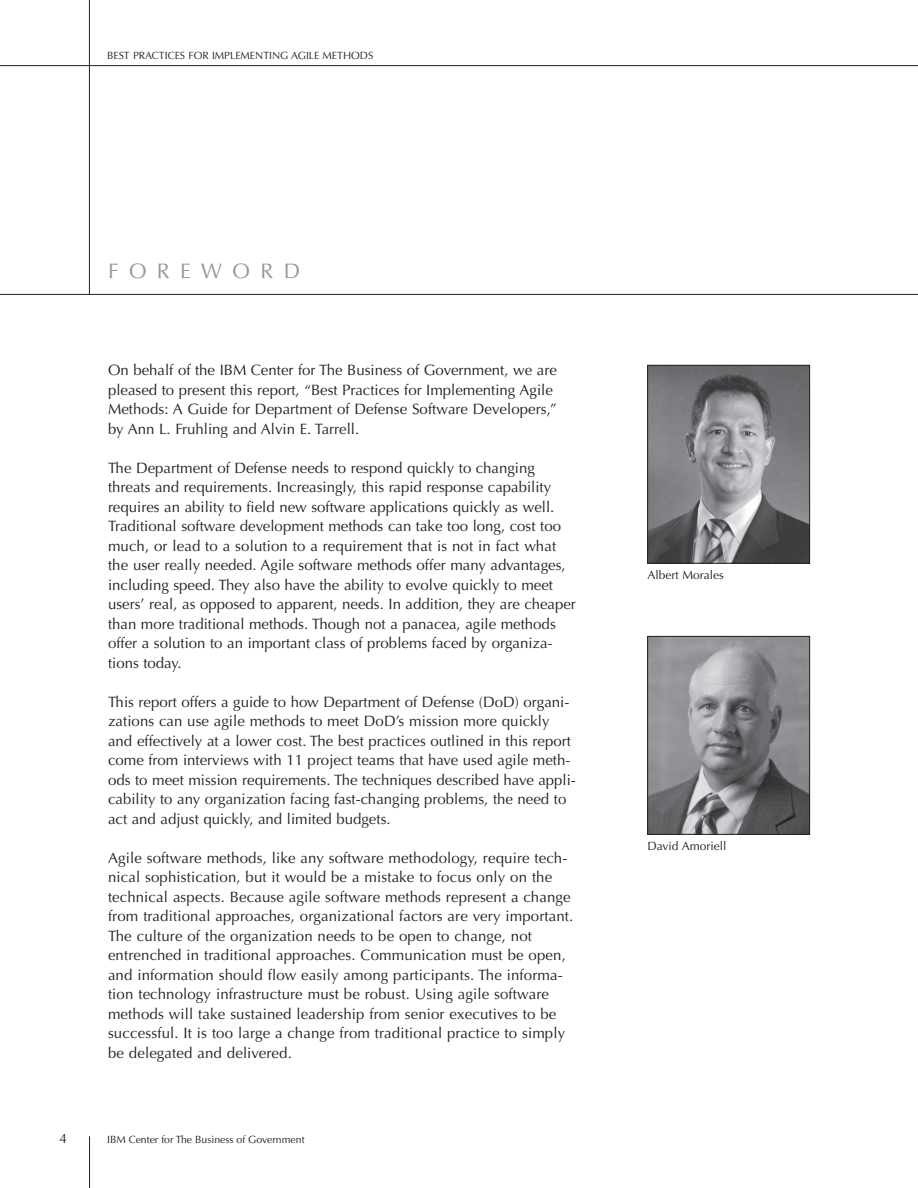
<style>
.page{position:relative;width:918px;height:1188px;background:#fff}
.page>*{position:absolute;margin:0;border:0;box-sizing:border-box;transform-origin:0 0}
.t1{font:21px "Optima";letter-spacing:.5em;color:#939598}
.t2{font:15px/19.5px "Optima";color:#231f20}
.t3{font:13.5px "Optima";color:#231f20}
.t4{font:12px "Optima";color:#231f20}
.t5{font:10.5px "Optima";color:#231f20}
</style>
<div class="page">
<hr style="left:0;top:65px;width:918px;height:1px;background:#231f20">
<hr style="left:89px;top:1136px;width:1px;height:52px;background:#231f20">
<hr style="left:0;top:294px;width:918px;height:1px;background:#231f20">
<hr style="left:89px;top:0;width:1px;height:294px;background:#231f20">
<img style="left:649px;top:638px;width:159px;height:195px">
<div style="left:647px;top:636px;width:163px;height:199px;border:1px solid #231f20"></div>
<img style="left:649px;top:367px;width:159px;height:195px">
<div style="left:647px;top:365px;width:163px;height:199px;border:1px solid #231f20"></div>
<p class="t5" style="left:107px;top:49px;width:13px">Best</p>
<p class="t5" style="left:133px;top:49px;width:19px">Practices</p>
<p class="t5" style="left:188px;top:49px;width:69px">for Implementing</p>
<p class="t5" style="left:291px;top:49px;width:39px">Agile Met</p>
<p class="t5" style="left:343px;top:49px;width:17px">hods</p>
<h1 class="t1" style="left:108px;top:259px;width:189px">Fo re wo rd</h1>
<p class="t2" style="left:108px;top:361px;width:450px">On behalf of the IBM Center for The Business of Government, we are pleased to present this report, “Best Practices for Implementing Agile Methods: A Guide for Department of Defense Software Developers,” by Ann L. Fruhling and Alvin E. Tarrell.</p>
<p class="t2" style="left:108px;top:458px;width:469px">The Department of Defense needs to respond quickly to changing threats and requirements. Increasingly, this rapid response capability requires an ability to field new software applications quickly as well.<br>Traditional software development methods can take too long, cost too much, or lead to a solution to a requirement that is not in fact what the user really needed. Agile software methods offer many advantages, including speed. They also have the ability to evolve quickly to meet users’ real, as opposed to apparent, needs. In addition, they are cheaper than more traditional methods. Though not a panacea, agile methods offer a solution to an important class of problems faced by organiza&shy;tions today.</p>
<p class="t2" style="left:108px;top:692px;width:469px">This report offers a guide to how Department of Defense (DoD) organi&shy;zations can use agile methods to meet DoD’s mission more quickly and effectively at a lower cost. The best practices outlined in this report come from interviews with 11 project teams that have used agile meth&shy;ods to meet mission requirements. The techniques described have appli&shy;cability to any organization facing fast-changing problems, the need to act and adjust quickly, and limited budgets.</p>
<p class="t2" style="left:108px;top:848px;width:467px">Agile software methods, like any software methodology, require tech&shy;nical sophistication, but it would be a mistake to focus only on the technical aspects. Because agile software methods represent a change from traditional approaches, organizational factors are very important.<br>The culture of the organization needs to be open to change, not entrenched in traditional approaches. Communication must be open, and information should flow easily among participants. The informa&shy;tion technology infrastructure must be robust. Using agile software methods will take sustained leadership from senior executives to be successful. It is too large a change from traditional practice to simply be delegated and delivered.</p>
<p class="t3" style="left:60px;top:1131px;width:9px">4</p>
<p class="t5" style="left:107px;top:1133px;width:199px">IBM Center for The Business of Government</p>
<p class="t4" style="left:648px;top:568px;width:78px">Albert Morales</p>
<p class="t4" style="left:648px;top:839px;width:80px">David Amoriell</p>
</div>
